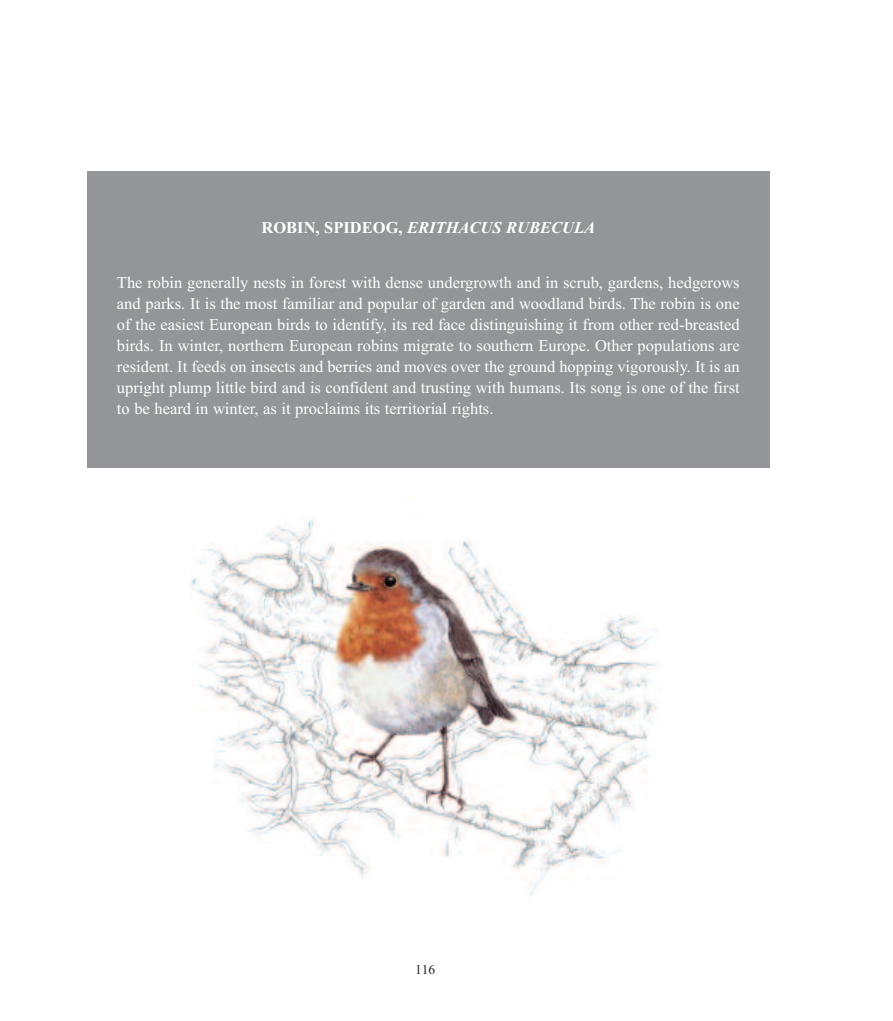
<style>
.page{position:relative;width:893px;height:1021px;background:#fff}
.page>*{position:absolute;margin:0;border:0;box-sizing:border-box;transform-origin:0 0}
.t1{font:16.5px/21px "Times";color:#fff;text-align:justify}
.t2{font:italic 700 16.5px "Times";color:#fff}
.t3{font:13.5px "Times";color:#231f20}
.s1{font-style:normal}
</style>
<div class="page">
<div style="left:87px;top:171px;width:683px;height:297px;background:#939598"></div>
<img style="left:190px;top:520px;width:469px;height:376px">
<p class="t2" style="left:261px;top:217px;width:335px"><span class="s1">ROBIN, SPIDEOG,</span> ERITHACUS RUBECULA</p>
<p class="t1" style="left:117px;top:271px;width:624px">The robin generally nests in forest with dense undergrowth and in scrub, gardens, hedgerows and parks. It is the most familiar and popular of garden and woodland birds. The robin is one of the easiest European birds to identify, its red face distinguishing it from other red-breasted birds. In winter, northern European robins migrate to southern Europe. Other populations are resident. It feeds on insects and berries and moves over the ground hopping vigorously. It is an upright plump little bird and is confident and trusting with humans. Its song is one of the first to be heard in winter, as it proclaims its territorial rights.</p>
<p class="t3" style="left:415px;top:961px;width:22px">116</p>
</div>
